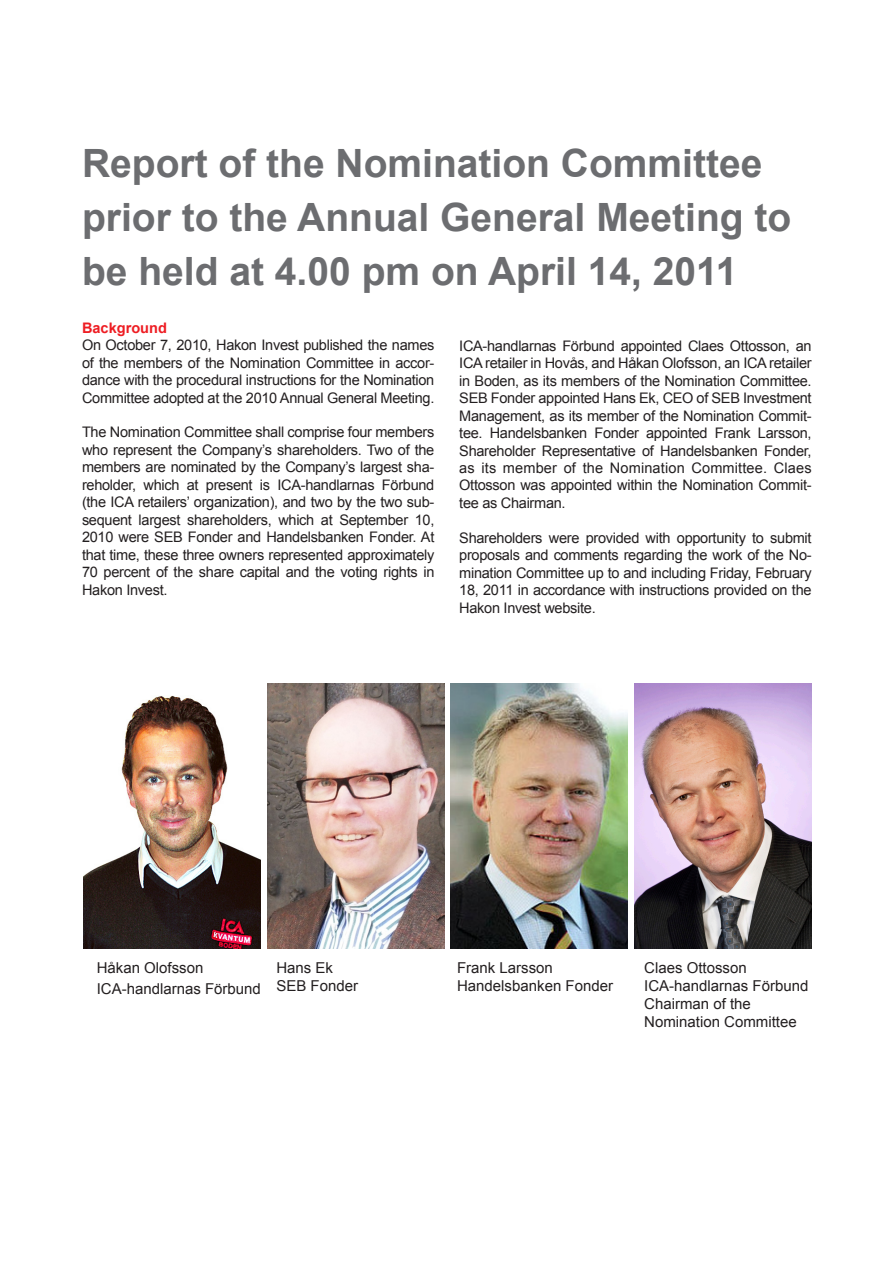
<style>
.page{position:relative;width:893px;height:1263px;background:#fff}
.page>*{position:absolute;margin:0;border:0;box-sizing:border-box;transform-origin:0 0}
.t1{font:700 39px/54px "Arial";color:#6c6d70}
.t2{font:15px "Arial";color:#231f20}
.t3{font:14.55px/17.4px "Arial";letter-spacing:-.02em;color:#231f20;text-align:justify}
.t4{font:700 14.55px "Arial";color:#ee1d23}
</style>
<div class="page">
<img style="left:84px;top:695px;width:177px;height:254px">
<img style="left:268px;top:684px;width:177px;height:265px">
<img style="left:451px;top:684px;width:176px;height:265px">
<img style="left:635px;top:684px;width:176px;height:265px">
<p class="t1" style="left:82px;top:138px;width:711px">Report of the Nomination Committee prior to the Annual General Meeting to be held at 4.00 pm on April 14, 2011</p>
<p class="t4" style="left:82px;top:318px;width:86px">Background</p>
<p class="t3" style="left:82px;top:336px;width:354px">On October 7, 2010, Hakon Invest published the names of the members of the Nomination Committee in accor&shy;dance with the procedural instructions for the Nomination Committee adopted at the 2010 Annual General Meeting.</p>
<p class="t3" style="left:82px;top:424px;width:354px">The Nomination Committee shall comprise four members who represent the Company’s shareholders. Two of the members are nominated by the Company’s largest sha&shy;reholder, which at present is ICA-handlarnas Förbund (the ICA retailers’ organization), and two by the two sub&shy;sequent largest shareholders, which at September 10, 2010 were SEB Fonder and Handelsbanken Fonder. At that time, these three owners represented approximately 70 percent of the share capital and the voting rights in Hakon Invest.</p>
<p class="t3" style="left:459px;top:337px;width:354px">ICA-handlarnas Förbund appointed Claes Ottosson, an ICA retailer in Hovås, and Håkan Olofsson, an ICA retailer in Boden, as its members of the Nomination Committee.<br>SEB Fonder appointed Hans Ek, CEO of SEB Investment Management, as its member of the Nomination Commit&shy;tee. Handelsbanken Fonder appointed Frank Larsson, Shareholder Representative of Handelsbanken Fonder, as its member of the Nomination Committee. Claes Ottosson was appointed within the Nomination Commit&shy;tee as Chairman.</p>
<p class="t3" style="left:459px;top:529px;width:354px">Shareholders were provided with opportunity to submit proposals and comments regarding the work of the No&shy;mination Committee up to and including Friday, February 18, 2011 in accordance with instructions provided on the Hakon Invest website.</p>
<p class="t2" style="left:97px;top:958px;width:108px">Håkan Olofsson</p>
<p class="t2" style="left:97px;top:979px;width:166px">ICA-handlarnas Förbund</p>
<p class="t2" style="left:276px;top:958px;width:58px">Hans Ek</p>
<p class="t2" style="left:276px;top:976px;width:83px">SEB Fonder</p>
<p class="t2" style="left:457px;top:958px;width:97px">Frank Larsson</p>
<p class="t2" style="left:457px;top:976px;width:157px">Handelsbanken Fonder</p>
<p class="t2" style="left:644px;top:958px;width:104px">Claes Ottosson</p>
<p class="t2" style="left:644px;top:976px;width:166px">ICA-handlarnas Förbund</p>
<p class="t2" style="left:644px;top:994px;width:108px">Chairman of the</p>
<p class="t2" style="left:644px;top:1012px;width:154px">Nomination Committee</p>
</div>
